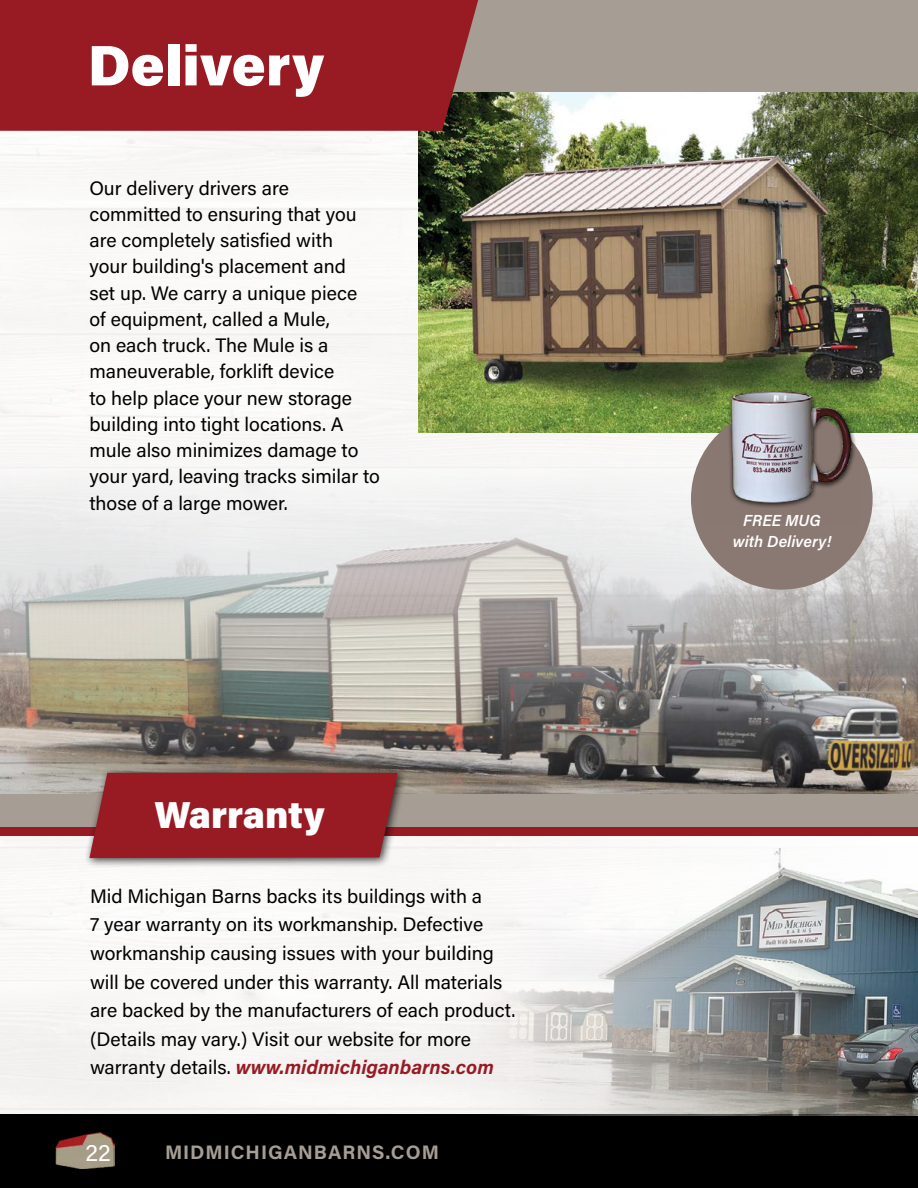
<style>
.page{position:relative;width:918px;height:1188px;background:#fff}
.page>*{position:absolute;margin:0;border:0;box-sizing:border-box;transform-origin:0 0}
.t1{font:900 57px "Acumin Pro";letter-spacing:.005em;color:#fff}
.t2{font:900 37.5px "Acumin Pro";letter-spacing:-.005em;color:#fff}
.t3{font:24px "Acumin Pro";color:#fff}
.t4{font:19.5px/26.2px "Acumin Pro";color:#000}
.t5{font:700 19.5px "Acumin Pro";letter-spacing:.05em;color:#a69e94}
.t6{font:italic 600 15.9px/21.5px "Acumin Pro";letter-spacing:.005em;color:#fff;text-align:center}
.s1{font-weight:700;font-style:italic;color:#981b24}
</style>
<div class="page">
<img style="left:0;top:131px;width:871px;height:983px">
<div style="left:0;top:1114px;width:918px;height:74px;background:#000"></div>
<img style="left:419px;top:91px;width:499px;height:342px">
<img style="left:0;top:434px;width:918px;height:360px">
<img style="left:446px;top:835px;width:472px;height:281px">
<div style="left:0;top:803px;width:918px;height:32px;background:#981b24"></div>
<div style="left:0;top:794px;width:918px;height:32px;background:#a69e94"></div>
<div style="left:0;top:0;width:918px;height:91px;background:#a69e94"></div>
<div style="left:0;top:0;width:478px;height:131px;background:#981b24"></div>
<div style="left:83px;top:766px;width:324px;height:103px;background:#000;opacity:.75"></div>
<div style="left:89px;top:773px;width:309px;height:85px;background:#981b24"></div>
<img style="left:56px;top:1132px;width:58px;height:37px">
<div style="left:691px;top:408px;width:182px;height:182px;background:#8a7872;border-radius:50%"></div>
<img style="left:705px;top:377px;width:154px;height:131px">
<h1 class="t1" style="left:88px;top:25px;width:238px">Delivery</h1>
<p class="t4" style="left:89px;top:174px;width:292px">Our delivery drivers are committed to ensuring that you are completely satisfied with<br>your building's placement and<br>set up. We carry a unique piece<br>of equipment, called a Mule,<br>on each truck. The Mule is a maneuverable, forklift device<br>to help place your new storage building into tight locations. A mule also minimizes damage to your yard, leaving tracks similar to those of a large mower.</p>
<h2 class="t2" style="left:154px;top:789px;width:172px">Warranty</h2>
<p class="t4" style="left:90px;top:881px;width:427px;line-height:28.5px">Mid Michigan Barns backs its buildings with a<br>7 year warranty on its workmanship. Defective workmanship causing issues with your building will be covered under this warranty. All materials are backed by the manufacturers of each product. (Details may vary.) Visit our website for more warranty details. <span class="s1">www.midmichiganbarns.com</span></p>
<p class="t3" style="left:86px;top:1136px;width:27px">22</p>
<p class="t5" style="left:165px;top:1138px;width:276px">MIDMICHIGANBARNS.COM</p>
<p class="t6" style="left:733px;top:509px;width:100px">FREE MUG with Delivery!</p>
</div>
